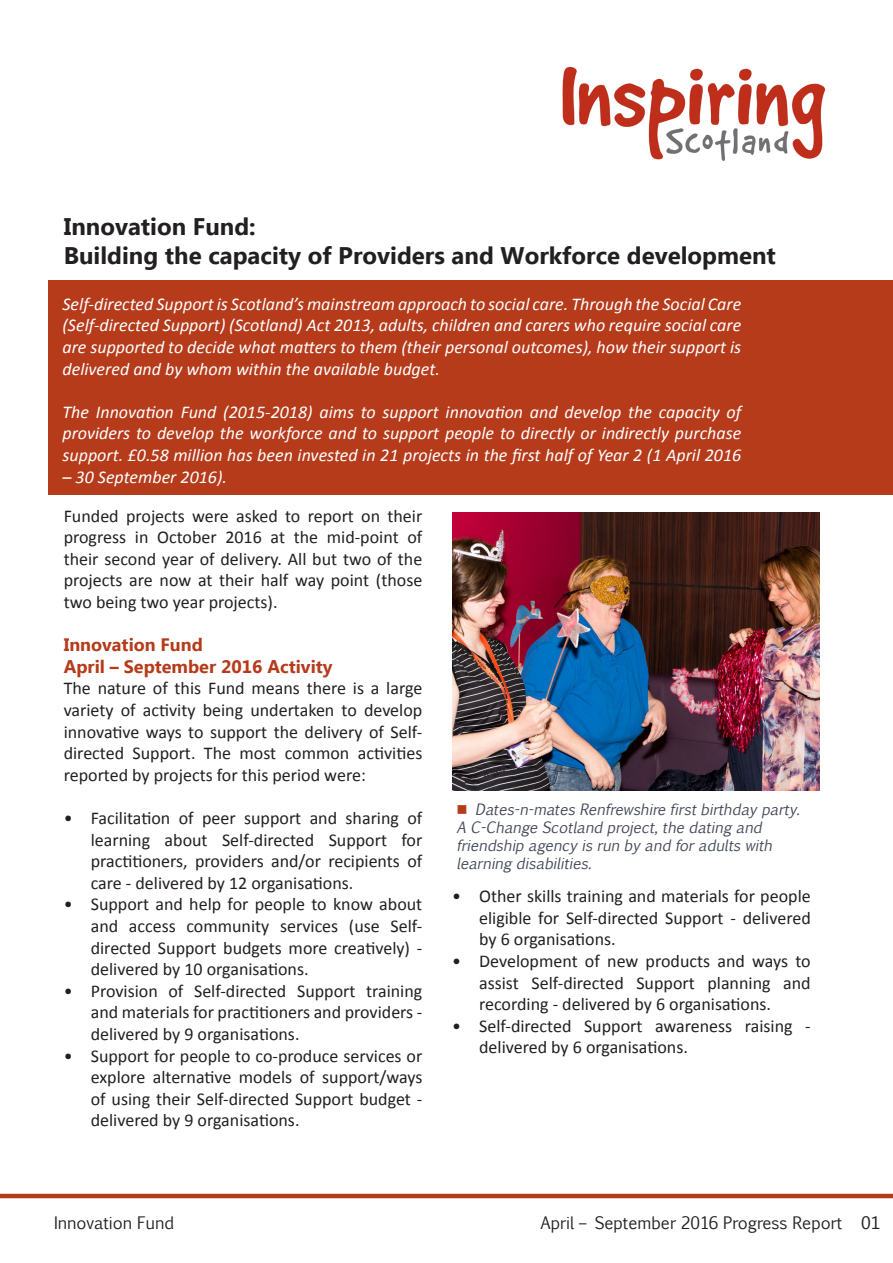
<style>
.page{position:relative;width:893px;height:1263px;background:#fff}
.page>*{position:absolute;margin:0;border:0;box-sizing:border-box;transform-origin:0 0}
.t1{font:700 24px/28.8px "Ebrima";color:#231f20}
.t2{font:18px/21.6px "Calibri";color:#231f20;text-align:justify}
.t3{font:italic 18px/21.6px "Calibri";color:#fff;text-align:justify}
.t4{font:700 18px "Ebrima";color:#b53b1b}
.t5{font:18px "Ebrima";color:#231f20}
.t6{font:16.5px "Euphemia CAS";color:#231f20}
.t7{font:italic 15px/18px "Euphemia CAS";color:#434958}
.s1{color:#b53b1b}
</style>
<div class="page">
<img style="left:562px;top:66px;width:264px;height:95px">
<hr style="left:0;top:1194px;width:893px;height:4px;background:#b53b1b">
<div style="left:49px;top:281px;width:844px;height:214px;background:#b53b1b"></div>
<img style="left:452px;top:512px;width:367px;height:279px">
<p class="t1" style="left:64px;top:213px;width:714px">Innovation Fund:<br>Building the capacity of Providers and Workforce development</p>
<p class="t3" style="left:63px;top:292px;width:680px">Self-directed Support is Scotland’s mainstream approach to social care. Through the Social Care (Self-directed Support) (Scotland) Act 2013, adults, children and carers who require social care are supported to decide what matters to them (their personal outcomes), how their support is delivered and by whom within the available budget.</p>
<p class="t3" style="left:63px;top:400px;width:680px">The Innovation Fund (2015-2018) aims to support innovation and develop the capacity of providers to develop the workforce and to support people to directly or indirectly purchase support. £0.58 million has been invested in 21 projects in the first half of Year 2 (1 April 2016</p>
<p class="t3" style="left:63px;top:465px;width:166px">– 30 September 2016).</p>
<p class="t2" style="left:64px;top:505px;width:360px">Funded projects were asked to report on their progress in October 2016 at the mid-point of their second year of delivery. All but two of the projects are now at their half way point (those two being two year projects).</p>
<p class="t4" style="left:64px;top:631px;width:141px">Innovation Fund</p>
<p class="t4" style="left:64px;top:653px;width:270px">April – September 2016 Activity</p>
<p class="t2" style="left:64px;top:678px;width:360px">The nature of this Fund means there is a large variety of activity being undertaken to develop innovative ways to support the delivery of Self&shy;directed Support. The most common activities reported by projects for this period were:</p>
<p class="t2" style="left:91px;top:807px;width:333px;text-indent:-27px">• Facilitation of peer support and sharing of learning about Self-directed Support for practitioners, providers and/or recipients of care - delivered by 12 organisations.</p>
<p class="t2" style="left:91px;top:894px;width:333px;text-indent:-27px">• Support and help for people to know about and access community services (use Self&shy;directed Support budgets more creatively) - delivered by 10 organisations.</p>
<p class="t2" style="left:91px;top:980px;width:333px;text-indent:-27px">• Provision of Self-directed Support training and materials for practitioners and providers - delivered by 9 organisations.</p>
<p class="t2" style="left:91px;top:1045px;width:333px;text-indent:-27px">• Support for people to co-produce services or explore alternative models of support/ways of using their Self-directed Support budget - delivered by 9 organisations.</p>
<p class="t7" style="left:456px;top:801px;width:349px"><span class="s1">■</span> Dates-n-matesRenfrewshirefirstbirthday party.<br>AC-ChangeScotlandproject,thedatingand friendshipagency isrunby andforadultswith learningdisabilities.</p>
<p class="t2" style="left:479px;top:885px;width:333px;text-indent:-27px">• Other skills training and materials for people eligible for Self-directed Support - delivered by 6 organisations.</p>
<p class="t2" style="left:479px;top:950px;width:333px;text-indent:-27px">• Development of new products and ways to assist Self-directed Support planning and recording - delivered by 6 organisations.</p>
<p class="t2" style="left:479px;top:1015px;width:333px;text-indent:-27px">• Self-directed Support awareness raising - delivered by 6 organisations.</p>
<p class="t6" style="left:54px;top:1211px;width:122px">Innovation Fund</p>
<p class="t6" style="left:540px;top:1211px;width:303px">April – September 2016 Progress Report</p>
<p class="t5" style="left:861px;top:1210px;width:21px">01</p>
</div>
